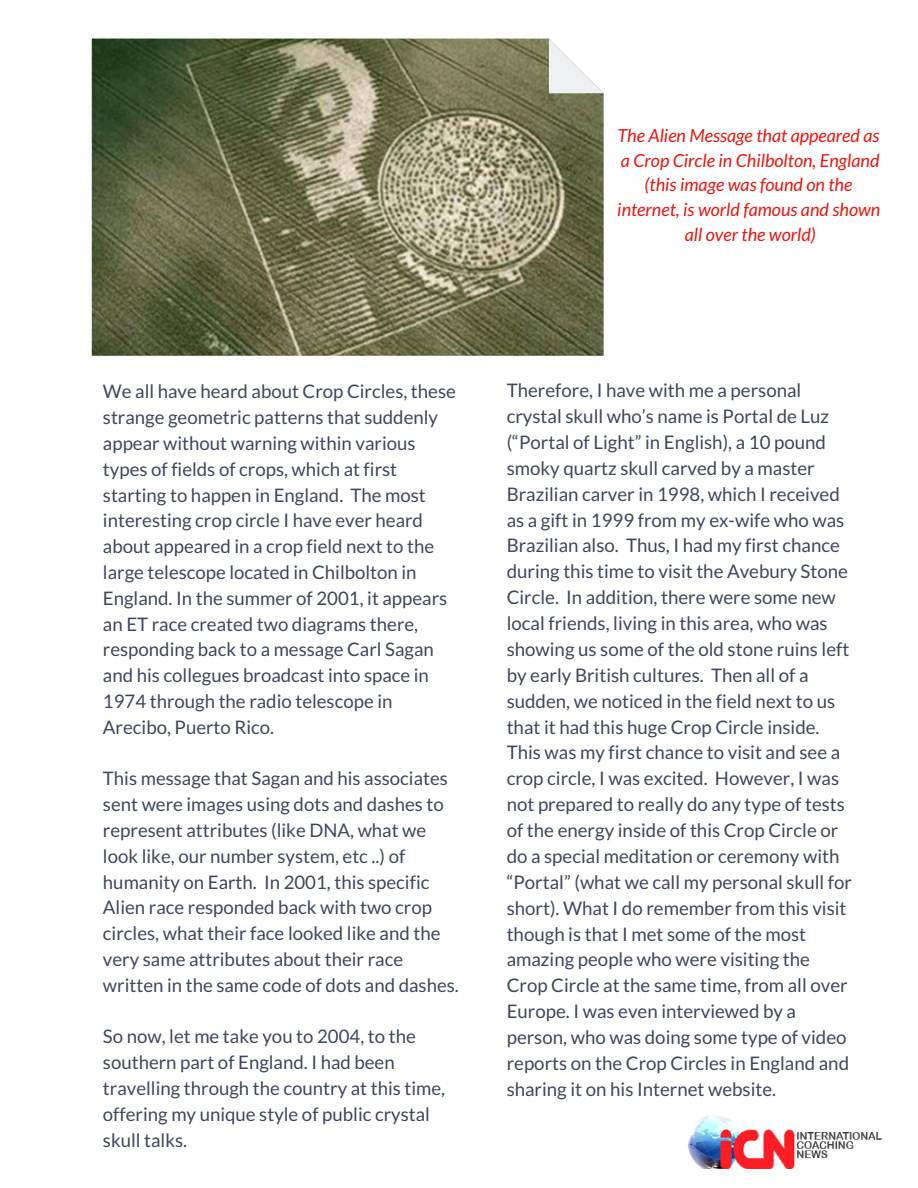
<style>
.page{position:relative;width:918px;height:1188px;background:#fff}
.page>*{position:absolute;margin:0;border:0;box-sizing:border-box;transform-origin:0 0}
.t1{font:18.75px/25.8px "Lato";color:#3d465a}
.t2{font:18.6px/25.8px "Lato";color:#3d465a}
.t3{font:italic 18px/24.8px "Lato";color:#eb150e;text-align:center}
</style>
<div class="page">
<img style="left:92px;top:39px;width:512px;height:317px">
<svg style="left:549px;top:39px;width:55px;height:54px"></svg>
<img style="left:687px;top:1116px;width:195px;height:52px">
<p class="t3" style="left:617px;top:123px;width:265px">The Alien Message that appeared as a Crop Circle in Chilbolton, England (this image was found on the internet, is world famous and shown all over the world)</p>
<p class="t2" style="left:103px;top:378px;width:354px">We all have heard about Crop Circles, these strange geometric patterns that suddenly appear without warning within various types of fields of crops, which at first starting to happen in England. The most interesting crop circle I have ever heard about appeared in a crop field next to the large telescope located in Chilbolton in England. In the summer of 2001, it appears an ET race created two diagrams there, responding back to a message Carl Sagan and his collegues broadcast into space in 1974 through the radio telescope in Arecibo, Puerto Rico.</p>
<p class="t2" style="left:103px;top:765px;width:357px">This message that Sagan and his associates sent were images using dots and dashes to represent attributes (like DNA, what we look like, our number system, etc ..) of humanity on Earth. In 2001, this specific Alien race responded back with two crop circles, what their face looked like and the very same attributes about their race written in the same code of dots and dashes.</p>
<p class="t2" style="left:103px;top:1023px;width:344px">So now, let me take you to 2004, to the southern part of England. I had been travelling through the country at this time, offering my unique style of public crystal skull talks.</p>
<p class="t1" style="left:507px;top:377px;width:347px">Therefore, I have with me a personal crystal skull who’s name is Portal de Luz (“Portal of Light” in English), a 10 pound smoky quartz skull carved by a master Brazilian carver in 1998, which I received as a gift in 1999 from my ex-wife who was Brazilian also. Thus, I had my first chance during this time to visit the Avebury Stone Circle. In addition, there were some new local friends, living in this area, who was showing us some of the old stone ruins left by early British cultures. Then all of a sudden, we noticed in the field next to us that it had this huge Crop Circle inside.<br>This was my first chance to visit and see a crop circle, I was excited. However, I was not prepared to really do any type of tests of the energy inside of this Crop Circle or do a special meditation or ceremony with “Portal” (what we call my personal skull for short). What I do remember from this visit though is that I met some of the most amazing people who were visiting the Crop Circle at the same time, from all over Europe. I was even interviewed by a person, who was doing some type of video reports on the Crop Circles in England and sharing it on his Internet website.</p>
</div>
